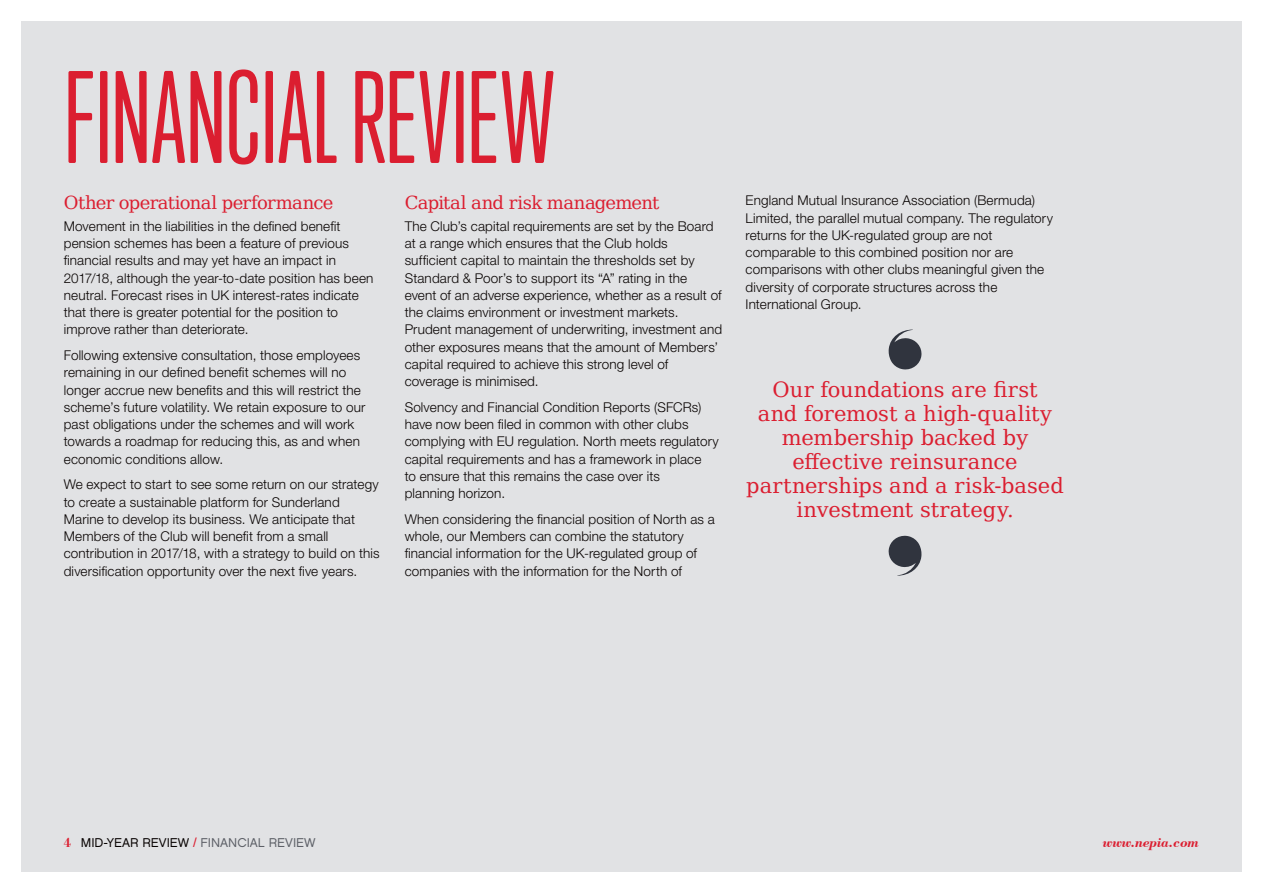
<style>
.page{position:relative;width:1263px;height:893px;background:#fff}
.page>*{position:absolute;margin:0;border:0;box-sizing:border-box;transform-origin:0 0}
.NORTH_-_Title{font:120px "Trump Soft Pro";color:#db1e30}
.NORTH_-_Body{font:21px/24px "DejaVu Serif";letter-spacing:-.005em;color:#db1e30;text-align:center}
.NORTH_-_Sub_Header{font:18px "DejaVu Serif";letter-spacing:-.035em;color:#db1e30}
.NORTH_-_Navigation{font:italic 700 14.25px "Bodoni BT";letter-spacing:-.01em;color:#db1e30}
.NORTH_-_Body-2{font:300 13.5px/17.2px "Helvetica Neue LT Std";letter-spacing:.01em;color:#080302}
.NORTH_-_Navigation-2{font:12.75px "Chalet London Nineteen Sixty";color:#5d6067}
.s1{font-family:"Bodoni Antiqua TOT Dem Bol";font-size:14.25px;color:#db1e30}
.s2{color:#080302}
.s3{color:#db1e30}
</style>
<div class="page">
<div style="left:21px;top:21px;width:1221px;height:851px;background:#e1e2e4"></div>
<svg style="left:888px;top:330px;width:34px;height:40px"></svg>
<svg style="left:888px;top:535px;width:34px;height:41px"></svg>
<p class="NORTH_-_Title" style="left:64px;top:49px;width:493px">FINANCIAL REVIEW</p>
<p class="NORTH_-_Sub_Header" style="left:64px;top:189px;width:271px">Other operational performance</p>
<p class="NORTH_-_Body-2" style="left:64px;top:217px;width:311px">Movement in the liabilities in the defined benefit pension schemes has been a feature of previous financial results and may yet have an impact in 2017/18, although the year-to-date position has been neutral. Forecast rises in UK interest-rates indicate that there is greater potential for the position to improve rather than deteriorate.</p>
<p class="NORTH_-_Body-2" style="left:64px;top:346px;width:303px">Following extensive consultation, those employees remaining in our defined benefit schemes will no longer accrue new benefits and this will restrict the scheme’s future volatility. We retain exposure to our past obligations under the schemes and will work towards a roadmap for reducing this, as and when economic conditions allow.</p>
<p class="NORTH_-_Body-2" style="left:64px;top:476px;width:317px">We expect to start to see some return on our strategy to create a sustainable platform for Sunderland Marine to develop its business. We anticipate that Members of the Club will benefit from a small contribution in 2017/18, with a strategy to build on this diversification opportunity over the next five years.</p>
<p class="NORTH_-_Sub_Header" style="left:405px;top:189px;width:256px">Capital and risk management</p>
<p class="NORTH_-_Body-2" style="left:405px;top:217px;width:319px">The Club’s capital requirements are set by the Board at a range which ensures that the Club holds sufficient capital to maintain the thresholds set by Standard &amp; Poor’s to support its “A” rating in the event of an adverse experience, whether as a result of the claims environment or investment markets.<br>Prudent management of underwriting, investment and other exposures means that the amount of Members’ capital required to achieve this strong level of coverage is minimised.</p>
<p class="NORTH_-_Body-2" style="left:405px;top:398px;width:316px">Solvency and Financial Condition Reports (SFCRs) have now been filed in common with other clubs complying with EU regulation. North meets regulatory capital requirements and has a framework in place<br>to ensure that this remains the case over its<br>planning horizon.</p>
<p class="NORTH_-_Body-2" style="left:405px;top:510px;width:312px">When considering the financial position of North as a whole, our Members can combine the statutory financial information for the UK-regulated group of companies with the information for the North of</p>
<p class="NORTH_-_Body-2" style="left:746px;top:192px;width:309px">England Mutual Insurance Association (Bermuda)<br>Limited, the parallel mutual company. The regulatory returns for the UK-regulated group are not comparable to this combined position nor are comparisons with other clubs meaningful given the diversity of corporate structures across the International Group.</p>
<p class="NORTH_-_Body" style="left:746px;top:377px;width:319px">Our foundations are first<br>and foremost a high-quality membership backed by effective reinsurance partnerships and a risk-based investment strategy.</p>
<p class="NORTH_-_Navigation-2" style="left:64px;top:835px;width:253px"><span class="s1">4</span> <span class="s2">MID-YEAR REVIEW</span> <span class="s3">/</span> FINANCIAL REVIEW</p>
<p class="NORTH_-_Navigation" style="left:1103px;top:834px;width:97px">www.nepia.com</p>
</div>
